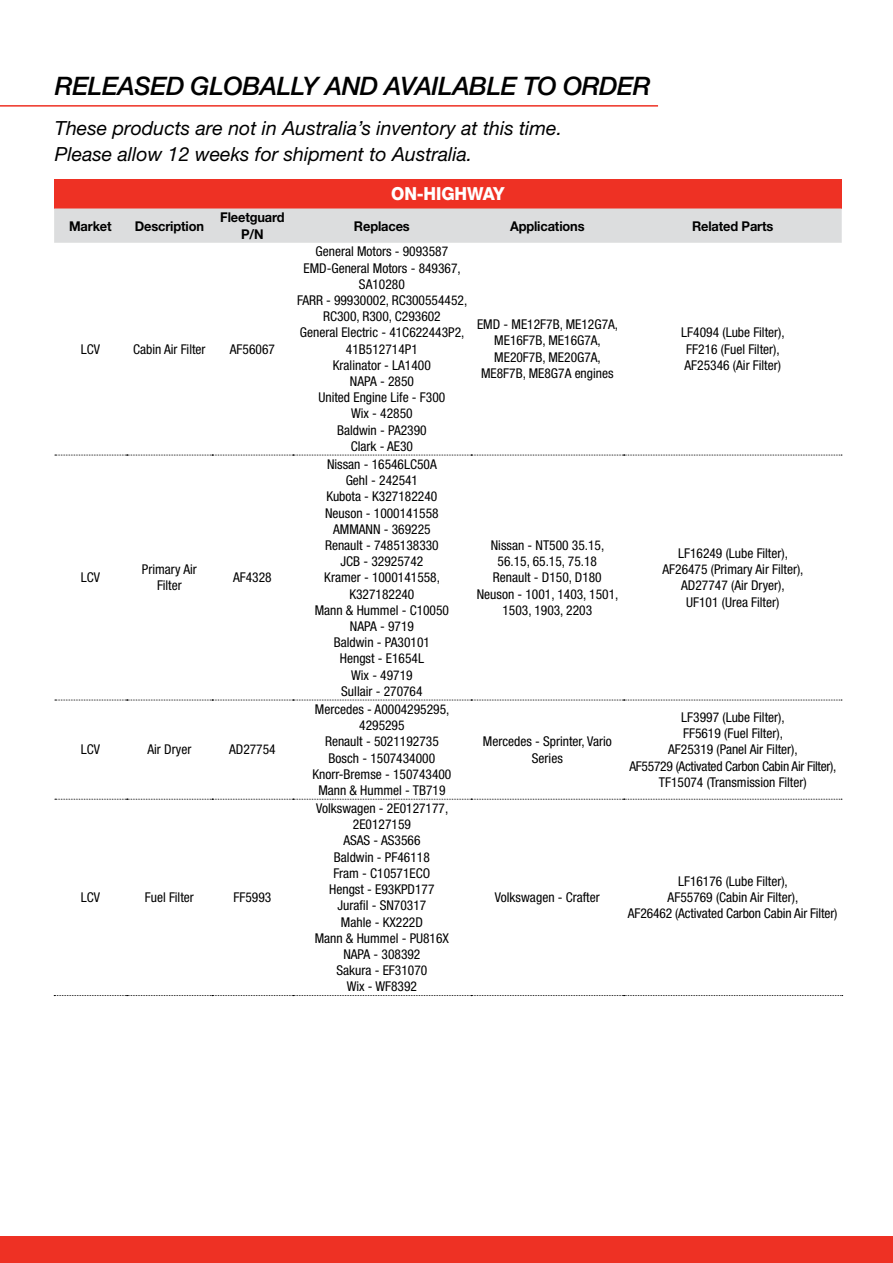
<style>
.page{position:relative;width:893px;height:1263px;background:#fff}
.page>*{position:absolute;margin:0;border:0;box-sizing:border-box;transform-origin:0 0}
.t1{font:italic 500 25.5px "Helvetica Neue LT Std";letter-spacing:-.02em;color:#000}
.t2{font:italic 19.5px/25.5px "Helvetica Neue LT Std";color:#000}
.t3{font:800 18px "Helvetica Neue LT Std";letter-spacing:-.01em;color:#fff;scale:.95 1}
.t4{font:condensed 13.5px/16.2px "Helvetica Neue LT Std";color:#000;text-align:center}
.t5{font:700 13.5px/16.2px "Helvetica Neue LT Std";letter-spacing:-.01em;color:#000;text-align:center;scale:.95 1}
</style>
<div class="page">
<div style="left:0;top:1236px;width:893px;height:27px;background:#ee3124"></div>
<div style="left:54px;top:179px;width:788px;height:29px;background:#ee3124"></div>
<div style="left:54px;top:208px;width:788px;height:35px;background:#dcddde"></div>
<svg style="left:55px;top:455px;width:787px;height:1px"></svg>
<svg style="left:55px;top:700px;width:787px;height:1px"></svg>
<svg style="left:55px;top:799px;width:787px;height:1px"></svg>
<svg style="left:54px;top:995px;width:789px;height:1px"></svg>
<hr style="left:0;top:105px;width:658px;height:2px;background:#ee3124">
<h1 class="t1" style="left:55px;top:71px;width:597px">RELEASED GLOBALLY AND AVAILABLE TO ORDER</h1>
<h2 class="t2" style="left:55px;top:115px;width:509px">These products are not in Australia’s inventory at this time.<br>Please allow 12 weeks for shipment to Australia.</h2>
<h3 class="t3" style="left:391px;top:183px;width:121px">ON-HIGHWAY</h3>
<p class="t5" style="left:69px;top:217px;width:46px">Market</p>
<p class="t5" style="left:135px;top:217px;width:74px">Description</p>
<p class="t5" style="left:220px;top:209px;width:69px">Fleetguard<br>P/N</p>
<p class="t5" style="left:354px;top:217px;width:60px">Replaces</p>
<p class="t5" style="left:510px;top:217px;width:80px">Applications</p>
<p class="t5" style="left:692px;top:217px;width:87px">Related Parts</p>
<p class="t4" style="left:81px;top:341px;width:21px">LCV</p>
<p class="t4" style="left:133px;top:341px;width:74px">Cabin Air Filter</p>
<p class="t4" style="left:230px;top:341px;width:47px">AF56067</p>
<p class="t4" style="left:81px;top:569px;width:21px">LCV</p>
<p class="t4" style="left:142px;top:561px;width:56px">Primary Air<br>Filter</p>
<p class="t4" style="left:233px;top:569px;width:40px">AF4328</p>
<p class="t4" style="left:81px;top:741px;width:21px">LCV</p>
<p class="t4" style="left:147px;top:741px;width:45px">Air Dryer</p>
<p class="t4" style="left:229px;top:741px;width:48px">AD27754</p>
<p class="t4" style="left:81px;top:889px;width:21px">LCV</p>
<p class="t4" style="left:145px;top:889px;width:50px">Fuel Filter</p>
<p class="t4" style="left:233px;top:889px;width:39px">FF5993</p>
<p class="t4" style="left:297px;top:243px;width:172px">General Motors - 9093587<br>EMD-General Motors - 849367,<br>SA10280<br>FARR - 99930002, RC300554452,<br>RC300, R300, C293602<br>General Electric - 41C622443P2,<br>41B512714P1<br>Kralinator - LA1400<br>NAPA - 2850<br>United Engine Life - F300<br>Wix - 42850<br>Baldwin - PA2390<br>Clark - AE30</p>
<p class="t4" style="left:315px;top:456px;width:136px">Nissan - 16546LC50A<br>Gehl - 242541<br>Kubota - K327182240<br>Neuson - 1000141558<br>AMMANN - 369225<br>Renault - 7485138330<br>JCB - 32925742<br>Kramer - 1000141558,<br>K327182240<br>Mann &amp; Hummel - C10050<br>NAPA - 9719<br>Baldwin - PA30101<br>Hengst - E1654L<br>Wix - 49719<br>Sullair - 270764</p>
<p class="t4" style="left:312px;top:701px;width:141px">Mercedes - A0004295295,<br>4295295<br>Renault - 5021192735<br>Bosch - 1507434000<br>Knorr-Bremse - 150743400<br>Mann &amp; Hummel - TB719</p>
<p class="t4" style="left:315px;top:800px;width:136px">Volkswagen - 2E0127177,<br>2E0127159<br>ASAS - AS3566<br>Baldwin - PF46118<br>Fram - C10571ECO<br>Hengst - E93KPD177<br>Jurafil - SN70317<br>Mahle - KX222D<br>Mann &amp; Hummel - PU816X<br>NAPA - 308392<br>Sakura - EF31070<br>Wix - WF8392</p>
<p class="t4" style="left:477px;top:316px;width:143px">EMD - ME12F7B, ME12G7A,<br>ME16F7B, ME16G7A,<br>ME20F7B, ME20G7A,<br>ME8F7B, ME8G7A engines</p>
<p class="t4" style="left:681px;top:324px;width:105px;text-align:left">LF4094 (Lube Filter),<br>FF216 (Fuel Filter),<br>AF25346 (Air Filter)</p>
<p class="t4" style="left:477px;top:537px;width:143px">Nissan - NT500 35.15,<br>56.15, 65.15, 75.18<br>Renault - D150, D180<br>Neuson - 1001, 1403, 1501,<br>1503, 1903, 2203</p>
<p class="t4" style="left:662px;top:545px;width:143px">LF16249 (Lube Filter),<br>AF26475 (Primary Air Filter),<br>AD27747 (Air Dryer),<br>UF101 (Urea Filter)</p>
<p class="t4" style="left:483px;top:733px;width:130px">Mercedes - Sprinter, Vario<br>Series</p>
<p class="t4" style="left:629px;top:709px;width:209px">LF3997 (Lube Filter),<br>FF5619 (Fuel Filter),<br>AF25319 (Panel Air Filter),<br>AF55729 (Activated Carbon Cabin Air Filter),<br>TF15074 (Transmission Filter)</p>
<p class="t4" style="left:495px;top:889px;width:106px">Volkswagen - Crafter</p>
<p class="t4" style="left:628px;top:873px;width:211px">LF16176 (Lube Filter),<br>AF55769 (Cabin Air Filter),<br>AF26462 (Activated Carbon Cabin Air Filter)</p>
</div>
